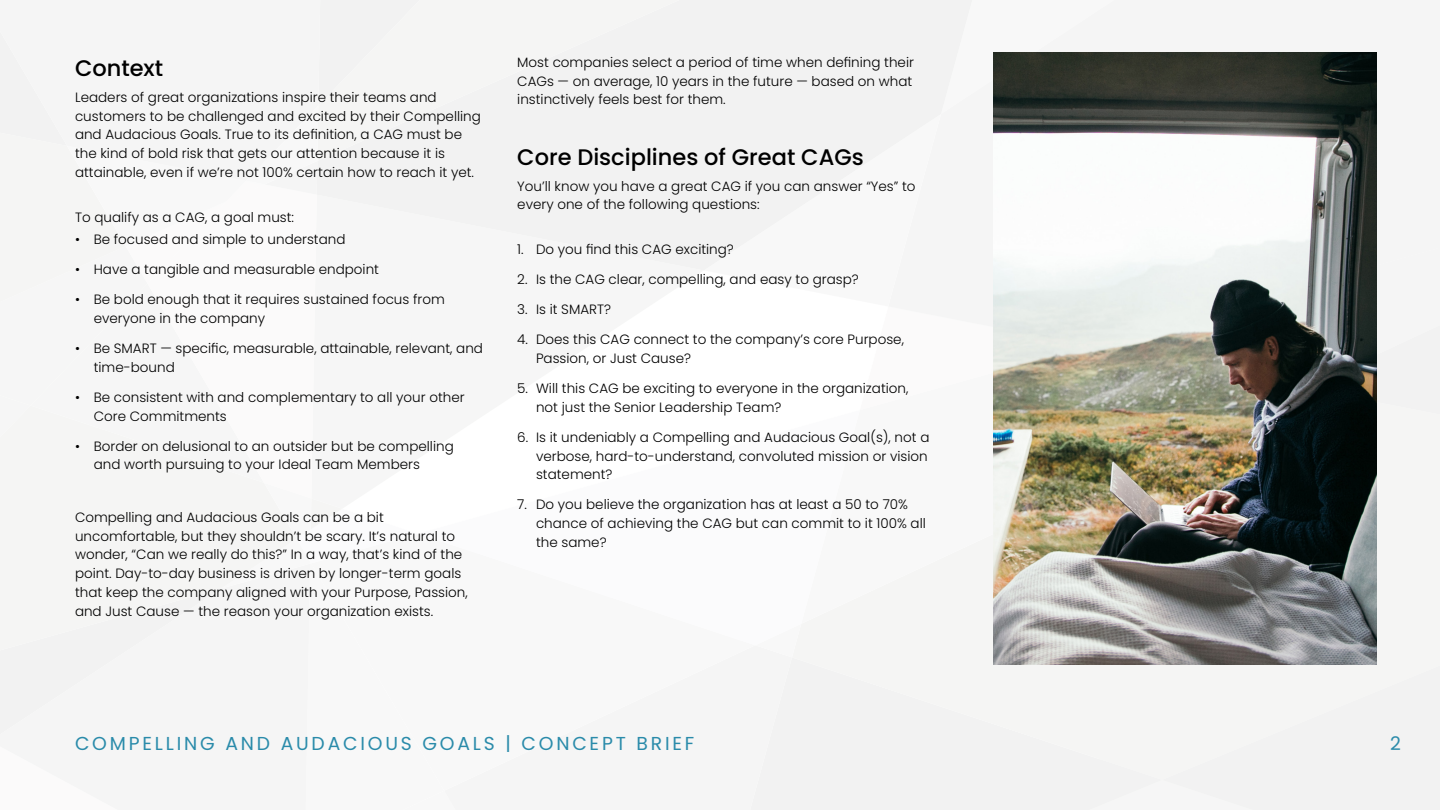
<style>
.page{position:relative;width:1440px;height:810px;background:#f5f5f5}
.page>*{position:absolute;margin:0;border:0;box-sizing:border-box;transform-origin:0 0}
.Section_Title_-_Popp{font:500 22.5px "Poppins";color:#000}
.Product_-_Title_Popp{font:18.75px "Poppins";letter-spacing:.15em;color:#2a8baa}
.Body{font:300 13.5px/18.8px "Poppins";color:#000}
</style>
<div class="page">
<img style="left:993px;top:53px;width:384px;height:611px">
<p class="Section_Title_-_Popp" style="left:75px;top:55px;width:90px">Context</p>
<p class="Body" style="left:75px;top:88px;width:407px">Leaders of great organizations inspire their teams and customers to be challenged and excited by their Compelling and Audacious Goals. True to its definition, a CAG must be the kind of bold risk that gets our attention because it is attainable, even if we’re not 100% certain how to reach it yet.</p>
<p class="Body" style="left:75px;top:208px;width:221px">To qualify as a CAG, a goal must:</p>
<p class="Body" style="left:75px;top:230px;width:272px">• Be focused and simple to understand</p>
<p class="Body" style="left:75px;top:260px;width:306px">• Have a tangible and measurable endpoint</p>
<p class="Body" style="left:94px;top:290px;width:353px;text-indent:-19px">• Be bold enough that it requires sustained focus from everyone in the company</p>
<p class="Body" style="left:94px;top:339px;width:391px;text-indent:-19px">• Be SMART — specific, measurable, attainable, relevant, and time-bound</p>
<p class="Body" style="left:94px;top:388px;width:372px;text-indent:-19px">• Be consistent with and complementary to all your other<br>Core Commitments</p>
<p class="Body" style="left:94px;top:437px;width:362px;text-indent:-19px">• Border on delusional to an outsider but be compelling and worth pursuing to your Ideal Team Members</p>
<p class="Body" style="left:75px;top:508px;width:394px">Compelling and Audacious Goals can be a bit uncomfortable, but they shouldn’t be scary. It’s natural to wonder, “Can we really do this?” In a way, that’s kind of the point. Day-to-day business is driven by longer-term goals that keep the company aligned with your Purpose, Passion, and Just Cause — the reason your organization exists.</p>
<p class="Body" style="left:517px;top:53px;width:398px">Most companies select a period of time when defining their<br>CAGs — on average, 10 years in the future — based on what instinctively feels best for them.</p>
<p class="Section_Title_-_Popp" style="left:517px;top:144px;width:348px">Core Disciplines of Great CAGs</p>
<p class="Body" style="left:517px;top:177px;width:400px">You’ll know you have a great CAG if you can answer “Yes” to every one of the following questions:</p>
<p class="Body" style="left:517px;top:240px;width:218px">1. Do you find this CAG exciting?</p>
<p class="Body" style="left:517px;top:270px;width:343px">2. Is the CAG clear, compelling, and easy to grasp?</p>
<p class="Body" style="left:517px;top:300px;width:95px">3. Is it SMART?</p>
<p class="Body" style="left:536px;top:330px;width:369px;text-indent:-19px">4. Does this CAG connect to the company’s core Purpose,<br>Passion, or Just Cause?</p>
<p class="Body" style="left:536px;top:379px;width:374px;text-indent:-19px">5. Will this CAG be exciting to everyone in the organization, not just the Senior Leadership Team?</p>
<p class="Body" style="left:536px;top:428px;width:395px;text-indent:-19px">6. Is it undeniably a Compelling and Audacious Goal(s), not a verbose, hard-to-understand, convoluted mission or vision statement?</p>
<p class="Body" style="left:536px;top:495px;width:391px;text-indent:-19px">7. Do you believe the organization has at least a 50 to 70% chance of achieving the CAG but can commit to it 100% all the same?</p>
<p class="Product_-_Title_Popp" style="left:75px;top:732px;width:621px">COMPELLING AND AUDACIOUS GOALS | CONCEPT BRIEF</p>
<h2 class="Product_-_Title_Popp" style="left:1390px;top:732px;width:12px">2</h2>
</div>
